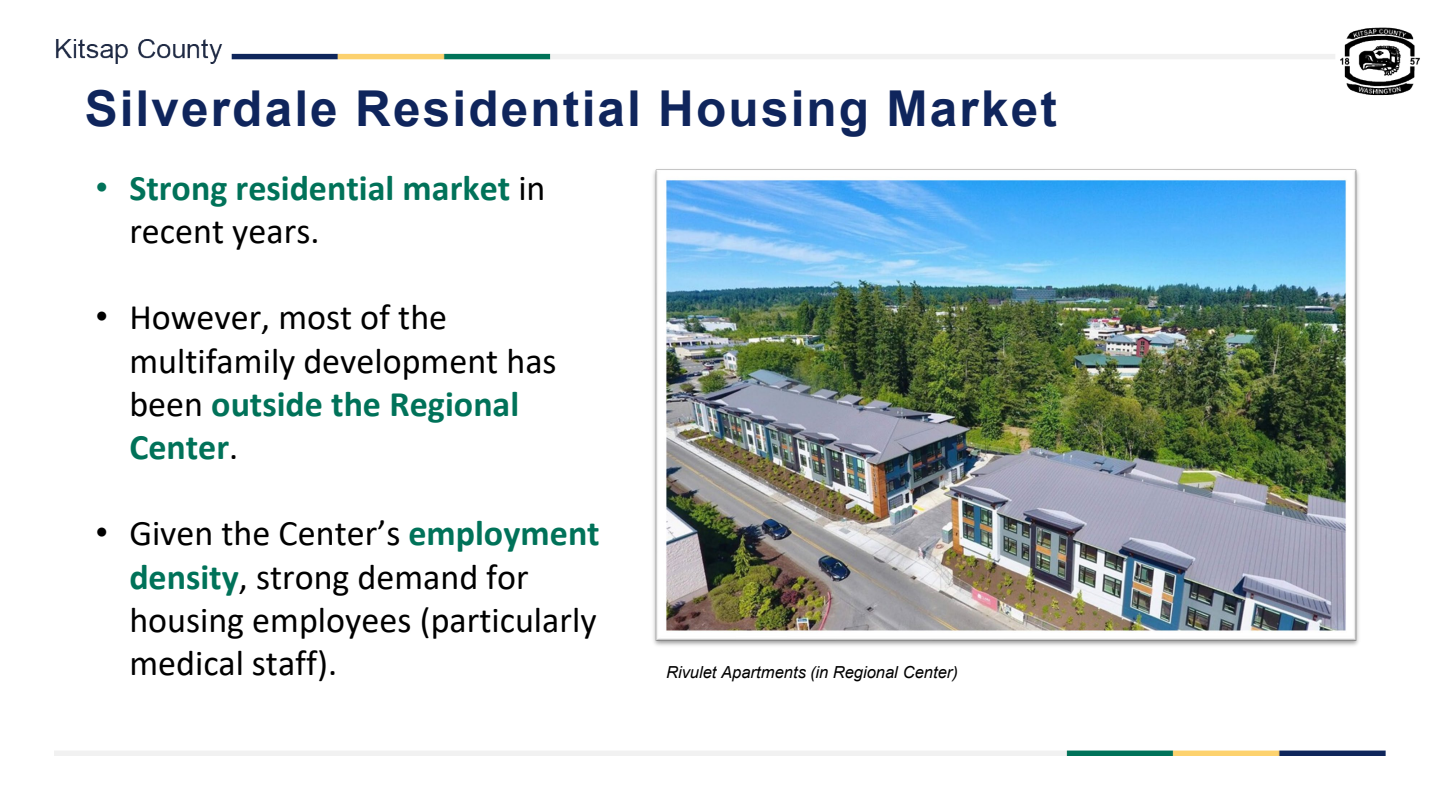
<style>
.page{position:relative;width:1440px;height:810px;background:#fff}
.page>*{position:absolute;margin:0;border:0;box-sizing:border-box;transform-origin:0 0}
.t1{font:700 49.5px "Arial";letter-spacing:.045em;color:#0f255c}
.t2{font:36px/43.2px "Calibri";color:#000}
.t3{font:700 36px/43.2px "Calibri";color:#007259}
.t4{font:italic 16.5px "Arial";color:#000}
.s1{font-family:"Arial";font-weight:400}
.s2{font-weight:400;color:#000}
.s3{font-family:"Arial"}
.s4{font-weight:700;color:#007259}
</style>
<div class="page">
<img style="left:54px;top:27px;width:1366px;height:729px">
<img style="left:649px;top:165px;width:713px;height:484px">
<p class="t1" style="left:85px;top:73px;width:974px">Silverdale Residential Housing Market</p>
<p class="t3" style="left:129px;top:166px;width:418px;text-indent:-34px"><span class="s1">•</span> Strong residential market <span class="s2">in recent years.</span></p>
<p class="t2" style="left:129px;top:295px;width:429px;text-indent:-34px"><span class="s3">•</span> However, most of the multifamily development has been <span class="s4">outside the Regional<br>Center</span>.</p>
<p class="t2" style="left:129px;top:511px;width:472px;text-indent:-34px"><span class="s3">•</span> Given the Center’s <span class="s4">employment density</span>, strong demand for housing employees (particularly medical staff).</p>
<p class="t4" style="left:666px;top:662px;width:293px">Rivulet Apartments (in Regional Center)</p>
</div>
